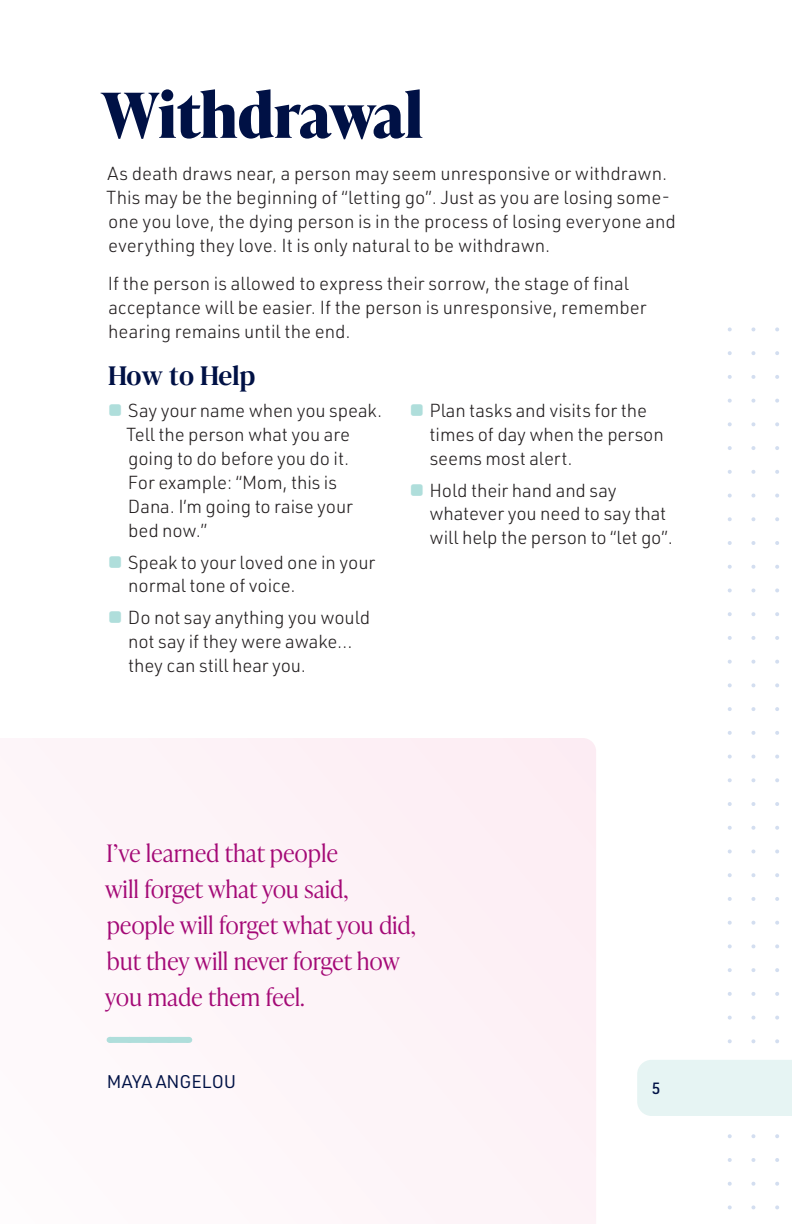
<style>
.page{position:relative;width:792px;height:1224px;background:#fff}
.page>*{position:absolute;margin:0;border:0;box-sizing:border-box;transform-origin:0 0}
.h1-ivy{font:700 62px "Ivy Presto Headline";color:#001145}
.h3-14_16{font:28px "DM Serif Text";letter-spacing:-.015em;color:#001145}
.Quote_sm{font:300 24px/36px "Ivy Presto Headline";letter-spacing:.02em;color:#a40976}
.p-9_25_12_2-col{font:300 18.4px/24px "URWDIN";color:#231f20}
.cite{font:18px "URWDIN";color:#001145}
.t1{font:500 16px "URWDIN";color:#001145}
</style>
<div class="page">
<svg style="left:728px;top:1205px;width:4px;height:4px"></svg>
<svg style="left:751px;top:1205px;width:4px;height:4px"></svg>
<svg style="left:775px;top:1205px;width:4px;height:4px"></svg>
<svg style="left:728px;top:1182px;width:4px;height:4px"></svg>
<svg style="left:751px;top:1182px;width:4px;height:4px"></svg>
<svg style="left:775px;top:1182px;width:4px;height:4px"></svg>
<svg style="left:728px;top:1158px;width:4px;height:4px"></svg>
<svg style="left:751px;top:1158px;width:4px;height:4px"></svg>
<svg style="left:775px;top:1158px;width:4px;height:4px"></svg>
<svg style="left:728px;top:1134px;width:4px;height:4px"></svg>
<svg style="left:751px;top:1134px;width:4px;height:4px"></svg>
<svg style="left:775px;top:1134px;width:4px;height:4px"></svg>
<svg style="left:728px;top:1039px;width:4px;height:4px"></svg>
<svg style="left:751px;top:1039px;width:4px;height:4px"></svg>
<svg style="left:775px;top:1039px;width:4px;height:4px"></svg>
<svg style="left:728px;top:1016px;width:4px;height:4px"></svg>
<svg style="left:751px;top:1016px;width:4px;height:4px"></svg>
<svg style="left:775px;top:1016px;width:4px;height:4px"></svg>
<svg style="left:728px;top:992px;width:4px;height:4px"></svg>
<svg style="left:751px;top:992px;width:4px;height:4px"></svg>
<svg style="left:775px;top:992px;width:4px;height:4px"></svg>
<svg style="left:728px;top:968px;width:4px;height:4px"></svg>
<svg style="left:751px;top:968px;width:4px;height:4px"></svg>
<svg style="left:775px;top:968px;width:4px;height:4px"></svg>
<svg style="left:728px;top:944px;width:4px;height:4px"></svg>
<svg style="left:751px;top:944px;width:4px;height:4px"></svg>
<svg style="left:775px;top:944px;width:4px;height:4px"></svg>
<svg style="left:728px;top:921px;width:4px;height:4px"></svg>
<svg style="left:751px;top:921px;width:4px;height:4px"></svg>
<svg style="left:775px;top:921px;width:4px;height:4px"></svg>
<svg style="left:728px;top:897px;width:4px;height:4px"></svg>
<svg style="left:751px;top:897px;width:4px;height:4px"></svg>
<svg style="left:775px;top:897px;width:4px;height:4px"></svg>
<svg style="left:728px;top:873px;width:4px;height:4px"></svg>
<svg style="left:751px;top:873px;width:4px;height:4px"></svg>
<svg style="left:775px;top:873px;width:4px;height:4px"></svg>
<svg style="left:728px;top:850px;width:4px;height:3px"></svg>
<svg style="left:775px;top:850px;width:4px;height:3px"></svg>
<svg style="left:728px;top:826px;width:4px;height:4px"></svg>
<svg style="left:751px;top:826px;width:4px;height:4px"></svg>
<svg style="left:775px;top:826px;width:4px;height:4px"></svg>
<svg style="left:728px;top:802px;width:4px;height:4px"></svg>
<svg style="left:751px;top:802px;width:4px;height:4px"></svg>
<svg style="left:775px;top:802px;width:4px;height:4px"></svg>
<svg style="left:728px;top:778px;width:4px;height:4px"></svg>
<svg style="left:751px;top:778px;width:4px;height:4px"></svg>
<svg style="left:775px;top:778px;width:4px;height:4px"></svg>
<svg style="left:728px;top:755px;width:4px;height:4px"></svg>
<svg style="left:751px;top:755px;width:4px;height:4px"></svg>
<svg style="left:775px;top:755px;width:4px;height:4px"></svg>
<svg style="left:728px;top:731px;width:4px;height:4px"></svg>
<svg style="left:751px;top:731px;width:4px;height:4px"></svg>
<svg style="left:775px;top:731px;width:4px;height:4px"></svg>
<svg style="left:728px;top:707px;width:4px;height:4px"></svg>
<svg style="left:751px;top:707px;width:4px;height:4px"></svg>
<svg style="left:775px;top:707px;width:4px;height:4px"></svg>
<svg style="left:728px;top:683px;width:4px;height:4px"></svg>
<svg style="left:751px;top:683px;width:4px;height:4px"></svg>
<svg style="left:775px;top:683px;width:4px;height:4px"></svg>
<svg style="left:728px;top:660px;width:4px;height:4px"></svg>
<svg style="left:751px;top:660px;width:4px;height:4px"></svg>
<svg style="left:775px;top:660px;width:4px;height:4px"></svg>
<svg style="left:728px;top:636px;width:4px;height:4px"></svg>
<svg style="left:751px;top:636px;width:4px;height:4px"></svg>
<svg style="left:775px;top:636px;width:4px;height:4px"></svg>
<svg style="left:728px;top:612px;width:4px;height:4px"></svg>
<svg style="left:751px;top:612px;width:4px;height:4px"></svg>
<svg style="left:775px;top:612px;width:4px;height:4px"></svg>
<svg style="left:728px;top:588px;width:4px;height:4px"></svg>
<svg style="left:751px;top:588px;width:4px;height:4px"></svg>
<svg style="left:775px;top:588px;width:4px;height:4px"></svg>
<svg style="left:728px;top:565px;width:4px;height:4px"></svg>
<svg style="left:751px;top:565px;width:4px;height:4px"></svg>
<svg style="left:775px;top:565px;width:4px;height:4px"></svg>
<svg style="left:728px;top:541px;width:4px;height:4px"></svg>
<svg style="left:751px;top:541px;width:4px;height:4px"></svg>
<svg style="left:775px;top:541px;width:4px;height:4px"></svg>
<svg style="left:728px;top:517px;width:4px;height:4px"></svg>
<svg style="left:751px;top:517px;width:4px;height:4px"></svg>
<svg style="left:775px;top:517px;width:4px;height:4px"></svg>
<svg style="left:728px;top:494px;width:4px;height:4px"></svg>
<svg style="left:751px;top:494px;width:4px;height:4px"></svg>
<svg style="left:775px;top:494px;width:4px;height:4px"></svg>
<svg style="left:728px;top:470px;width:4px;height:4px"></svg>
<svg style="left:751px;top:470px;width:4px;height:4px"></svg>
<svg style="left:775px;top:470px;width:4px;height:4px"></svg>
<svg style="left:728px;top:446px;width:4px;height:4px"></svg>
<svg style="left:751px;top:446px;width:4px;height:4px"></svg>
<svg style="left:775px;top:446px;width:4px;height:4px"></svg>
<svg style="left:728px;top:422px;width:4px;height:4px"></svg>
<svg style="left:751px;top:422px;width:4px;height:4px"></svg>
<svg style="left:775px;top:422px;width:4px;height:4px"></svg>
<svg style="left:728px;top:399px;width:4px;height:4px"></svg>
<svg style="left:751px;top:399px;width:4px;height:4px"></svg>
<svg style="left:775px;top:399px;width:4px;height:4px"></svg>
<svg style="left:728px;top:375px;width:4px;height:4px"></svg>
<svg style="left:751px;top:375px;width:4px;height:4px"></svg>
<svg style="left:775px;top:375px;width:4px;height:4px"></svg>
<svg style="left:728px;top:351px;width:4px;height:4px"></svg>
<svg style="left:751px;top:351px;width:4px;height:4px"></svg>
<svg style="left:775px;top:351px;width:4px;height:4px"></svg>
<svg style="left:728px;top:327px;width:4px;height:4px"></svg>
<svg style="left:751px;top:327px;width:4px;height:4px"></svg>
<svg style="left:775px;top:327px;width:4px;height:4px"></svg>
<div style="left:32px;top:738px;width:564px;height:486px;background:#fdf4f8"></div>
<div style="left:110px;top:1037px;width:78px;height:6px;background:#afdedb"></div>
<div style="left:637px;top:1060px;width:155px;height:56px;background:#e6f4f3"></div>
<p class="h1-ivy" style="left:102px;top:70px;width:323px">Withdrawal</p>
<p class="p-9_25_12_2-col" style="left:106px;top:161px;width:571px">As death draws near, a person may seem unresponsive or withdrawn.<br>This may be the beginning of “letting go”. Just as you are losing some&shy;one you love, the dying person is in the process of losing everyone and everything they love. It is only natural to be withdrawn.</p>
<p class="p-9_25_12_2-col" style="left:108px;top:271px;width:540px">If the person is allowed to express their sorrow, the stage of final acceptance will be easier. If the person is unresponsive, remember hearing remains until the end.</p>
<p class="h3-14_16" style="left:108px;top:359px;width:149px">How to Help</p>
<p class="p-9_25_12_2-col" style="left:126px;top:398px;width:258px">Say your name when you speak.<br>Tell the person what you are going to do before you do it.<br>For example: “Mom, this is<br>Dana. I’m going to raise your bed now.”</p>
<p class="p-9_25_12_2-col" style="left:128px;top:549px;width:249px">Speak to your loved one in your normal tone of voice.</p>
<p class="p-9_25_12_2-col" style="left:128px;top:605px;width:244px">Do not say anything you would not say if they were awake… they can still hear you.</p>
<p class="p-9_25_12_2-col" style="left:429px;top:398px;width:236px">Plan tasks and visits for the times of day when the person seems most alert.</p>
<p class="p-9_25_12_2-col" style="left:429px;top:477px;width:245px">Hold their hand and say whatever you need to say that will help the person to “let go”.</p>
<p class="Quote_sm" style="left:105px;top:834px;width:312px">I’ve learned that people<br>will forget what you said, people will forget what you did, but they will never forget how you made them feel.</p>
<p class="cite" style="left:107px;top:1070px;width:131px">MAYA ANGELOU</p>
<p class="t1" style="left:652px;top:1077px;width:10px">5</p>
</div>
